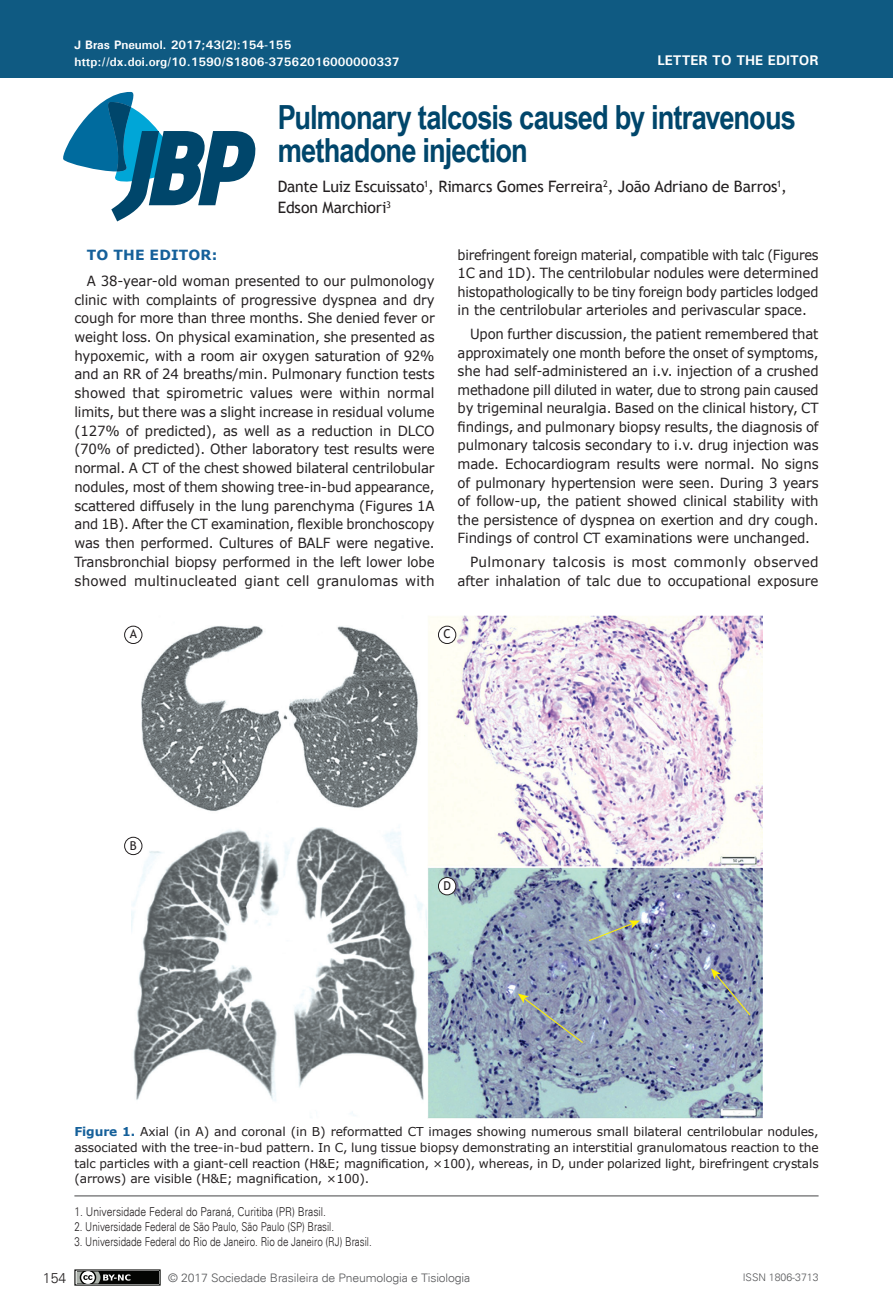
<style>
.page{position:relative;width:893px;height:1315px;background:#fff}
.page>*{position:absolute;margin:0;border:0;box-sizing:border-box;transform-origin:0 0}
.Título{font:700 33.25px/33.2px "Arial Narrow";letter-spacing:-.025em;color:#00466b}
.Autores{font:15.75px/21px "Trebuchet MS";letter-spacing:-.015em;color:#231f20}
.Corpo_EN{font:14px/18.7px "Verdana";letter-spacing:-.005em;color:#231f20;text-align:justify;scale:.95 1}
.Corpo_EN-2{font:14px/18.6px "Verdana";letter-spacing:-.005em;color:#231f20;text-align:justify;scale:.92 1}
.Corpo_EN-3{font:14px/18.6px "Verdana";letter-spacing:-.005em;color:#231f20;text-align:right}
.t1{font:700 14px "Univers";color:#fff}
.Sub_1{font:700 14px "Verdana";letter-spacing:.01em;color:#15609a}
.t2{font:300 14px "Univers";color:#231f20}
.Legendas{font:12.25px/15.8px "Verdana";letter-spacing:-.01em;color:#231f20;text-align:justify}
.End_2{font:300 12.25px "Univers";color:#231f20;scale:.8 1}
.cabeçalho{font:700 12.25px "Univers";color:#fff}
.Inst_sem_resumo{font:300 12.25px "Univers";color:#231f20;scale:.85 1}
.t3{font:12.25px "Trebuchet MS";color:#231f20}
.t4{font:300 11.72px "Univers";letter-spacing:-.01em;color:#57585a;scale:1.04 1}
.t5{font:300 10.5px "Univers";color:#57585a}
.s1{font-weight:700;color:#15609a}
</style>
<div class="page">
<div style="left:0;top:0;width:893px;height:78px;background:#0f5a82"></div>
<svg style="left:63px;top:91px;width:193px;height:130px"></svg>
<div style="left:75px;top:1270px;width:85px;height:15px;background:#040503"></div>
<div style="left:74px;top:1269px;width:87px;height:16px;border:1px solid #040503"></div>
<svg style="left:74px;top:1269px;width:56px;height:17px"></svg>
<hr style="left:74px;top:1195px;width:745px;height:1px;background:#454647">
<img style="left:132px;top:615px;width:631px;height:503px">
<div style="left:125px;top:626px;width:17px;height:17px;background:#fff;border-radius:50%"></div>
<div style="left:124px;top:626px;width:18px;height:18px;border:1px solid #231f20;border-radius:50%"></div>
<div style="left:438px;top:626px;width:18px;height:17px;background:#fff;border-radius:50%"></div>
<div style="left:438px;top:626px;width:18px;height:18px;border:1px solid #231f20;border-radius:50%"></div>
<div style="left:125px;top:837px;width:17px;height:17px;background:#fff;border-radius:50%"></div>
<div style="left:124px;top:837px;width:18px;height:18px;border:1px solid #231f20;border-radius:50%"></div>
<div style="left:438px;top:877px;width:18px;height:18px;background:#fff;border-radius:50%"></div>
<div style="left:438px;top:877px;width:18px;height:18px;border:1px solid #231f20;border-radius:50%"></div>
<svg style="left:518px;top:993px;width:66px;height:51px"></svg>
<svg style="left:588px;top:920px;width:52px;height:21px"></svg>
<svg style="left:711px;top:968px;width:40px;height:48px"></svg>
<p class="cabeçalho" style="left:74px;top:38px;width:218px">J Bras Pneumol. 2017;43(2):154-155</p>
<p class="t1" style="left:657px;top:52px;width:163px">LETTER TO THE EDITOR</p>
<p class="cabeçalho" style="left:74px;top:54px;width:327px">http://dx.doi.org/10.1590/S1806-37562016000000337</p>
<p class="Título" style="left:278px;top:99px;width:520px">Pulmonary talcosis caused by intravenous methadone injection</p>
<p class="Autores" style="left:278px;top:176px;width:511px">Dante Luiz Escuissato<sup>1</sup>, Rimarcs Gomes Ferreira<sup>2</sup>, João Adriano de Barros<sup>1</sup>,<br>Edson Marchiori<sup>3</sup></p>
<p class="Sub_1" style="left:87px;top:245px;width:132px">TO THE EDITOR:</p>
<p class="Corpo_EN" style="left:74px;top:271px;width:381px;text-indent:12px">A 38-year-old woman presented to our pulmonology clinic with complaints of progressive dyspnea and dry cough for more than three months. She denied fever or weight loss. On physical examination, she presented as hypoxemic, with a room air oxygen saturation of 92% and an RR of 24 breaths/min. Pulmonary function tests showed that spirometric values were within normal limits, but there was a slight increase in residual volume (127% of predicted), as well as a reduction in DLCO (70% of predicted). Other laboratory test results were normal. A CT of the chest showed bilateral centrilobular nodules, most of them showing tree-in-bud appearance, scattered diffusely in the lung parenchyma (Figures 1A and 1B). After the CT examination, flexible bronchoscopy was then performed. Cultures of BALF were negative.<br>Transbronchial biopsy performed in the left lower lobe showed multinucleated giant cell granulomas with</p>
<p class="Corpo_EN-2" style="left:458px;top:245px;width:394px">birefringent foreign material, compatible with talc (Figures 1C and 1D). The centrilobular nodules were determined histopathologically to be tiny foreign body particles lodged in the centrilobular arterioles and perivascular space.</p>
<p class="Corpo_EN" style="left:458px;top:324px;width:381px;text-indent:12px">Upon further discussion, the patient remembered that approximately one month before the onset of symptoms, she had self-administered an i.v. injection of a crushed methadone pill diluted in water, due to strong pain caused by trigeminal neuralgia. Based on the clinical history, CT findings, and pulmonary biopsy results, the diagnosis of pulmonary talcosis secondary to i.v. drug injection was made. Echocardiogram results were normal. No signs of pulmonary hypertension were seen. During 3 years of follow-up, the patient showed clinical stability with the persistence of dyspnea on exertion and dry cough.<br>Findings of control CT examinations were unchanged.</p>
<p class="Corpo_EN-3" style="left:458px;top:552px;width:362px">Pulmonary talcosis is most commonly observed after inhalation of talc due to occupational exposure</p>
<p class="t3" style="left:130px;top:627px;width:9px">A</p>
<p class="t3" style="left:444px;top:627px;width:9px">C</p>
<p class="t3" style="left:130px;top:838px;width:8px">B</p>
<p class="t3" style="left:444px;top:878px;width:9px">D</p>
<p class="Legendas" style="left:74px;top:1123px;width:746px"><span class="s1">Figure 1.</span> Axial (in A) and coronal (in B) reformatted CT images showing numerous small bilateral centrilobular nodules, associated with the tree-in-bud pattern. In C, lung tissue biopsy demonstrating an interstitial granulomatous reaction to the talc particles with a giant-cell reaction (H&amp;E; magnification, ×100), whereas, in D, under polarized light, birefringent crystals (arrows) are visible (H&amp;E; magnification, ×100).</p>
<p class="Inst_sem_resumo" style="left:74px;top:1204px;width:298px">1. Universidade Federal do Paraná, Curitiba (PR) Brasil.</p>
<p class="End_2" style="left:74px;top:1219px;width:326px">2. Universidade Federal de São Paulo, São Paulo (SP) Brasil.</p>
<p class="End_2" style="left:74px;top:1233px;width:373px">3. Universidade Federal do Rio de Janeiro. Rio de Janeiro (RJ) Brasil.</p>
<p class="t2" style="left:43px;top:1269px;width:25px">154</p>
<p class="t4" style="left:168px;top:1270px;width:292px">© 2017 Sociedade Brasileira de Pneumologia e Tisiologia</p>
<p class="t5" style="left:743px;top:1271px;width:77px">ISSN 1806-3713</p>
</div>
